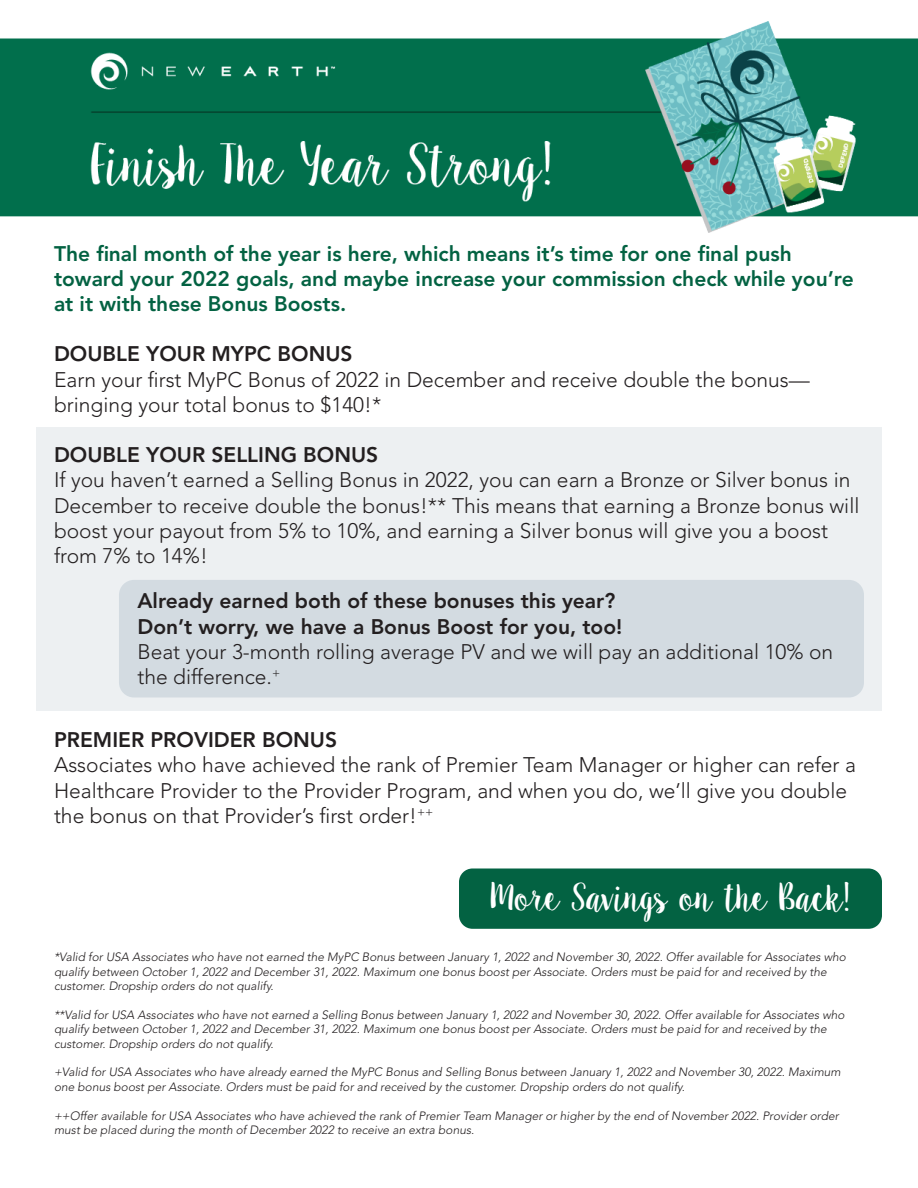
<style>
.page{position:relative;width:918px;height:1188px;background:#fff}
.page>*{position:absolute;margin:0;border:0;box-sizing:border-box;transform-origin:0 0}
.t1{font:36px "Sweet Pea";letter-spacing:-.06em;color:#fff}
.t2{font:300 21px/25.2px "Avenir LT Std";color:#231f20}
.t3{font:800 21px/25.2px "Avenir LT Std";color:#036242}
.t4{font:800 21px "Avenir LT Std";color:#231f20}
.t5{font:italic 300 12px/14.4px "Avenir LT Std";color:#231f20}
</style>
<div class="page">
<div style="left:36px;top:428px;width:846px;height:283px;background:#edf0f2"></div>
<div style="left:459px;top:868px;width:423px;height:61px;background:#036242;border-radius:14px"></div>
<img style="left:0;top:21px;width:918px;height:212px">
<div style="left:119px;top:580px;width:745px;height:118px;background:#d3dbe1;border-radius:15px"></div>
<p class="t3" style="left:54px;top:241px;width:801px">The final month of the year is here, which means it’s time for one final push toward your 2022 goals, and maybe increase your commission check while you’re at it with these Bonus Boosts.</p>
<p class="t4" style="left:54px;top:342px;width:300px">DOUBLE YOUR MYPC BONUS</p>
<p class="t2" style="left:54px;top:367px;width:757px">Earn your first MyPC Bonus of 2022 in December and receive double the bonus— bringing your total bonus to $140!*</p>
<p class="t4" style="left:54px;top:443px;width:326px">DOUBLE YOUR SELLING BONUS</p>
<p class="t2" style="left:54px;top:468px;width:807px">If you haven’t earned a Selling Bonus in 2022, you can earn a Bronze or Silver bonus in December to receive double the bonus!** This means that earning a Bronze bonus will boost your payout from 5% to 10%, and earning a Silver bonus will give you a boost from 7% to 14%!</p>
<p class="t4" style="left:137px;top:589px;width:479px">Already earned both of these bonuses this year?</p>
<p class="t4" style="left:137px;top:614px;width:487px">Don’t worry, we have a Bonus Boost for you, too!</p>
<p class="t2" style="left:137px;top:639px;width:697px">Beat your 3-month rolling average PV and we will pay an additional 10% on the difference.<sup>+</sup></p>
<p class="t4" style="left:54px;top:727px;width:285px">PREMIER PROVIDER BONUS</p>
<p class="t2" style="left:54px;top:753px;width:803px">Associates who have achieved the rank of Premier Team Manager or higher can refer a<br>Healthcare Provider to the Provider Program, and when you do, we’ll give you double the bonus on that Provider’s first order!<sup>++</sup></p>
<p class="t1" style="left:490px;top:876px;width:362px">More Savings on the Back!</p>
<p class="t5" style="left:54px;top:950px;width:794px">*Valid for USA Associates who have not earned the MyPC Bonus between January 1, 2022 and November 30, 2022. Offer available for Associates who qualify between October 1, 2022 and December 31, 2022. Maximum one bonus boost per Associate. Orders must be paid for and received by the customer. Dropship orders do not qualify.</p>
<p class="t5" style="left:54px;top:1008px;width:792px">**Valid for USA Associates who have not earned a Selling Bonus between January 1, 2022 and November 30, 2022. Offer available for Associates who qualify between October 1, 2022 and December 31, 2022. Maximum one bonus boost per Associate. Orders must be paid for and received by the customer. Dropship orders do not qualify.</p>
<p class="t5" style="left:54px;top:1065px;width:788px">+Valid for USA Associates who have already earned the MyPC Bonus and Selling Bonus between January 1, 2022 and November 30, 2022. Maximum one bonus boost per Associate. Orders must be paid for and received by the customer. Dropship orders do not qualify.</p>
<p class="t5" style="left:54px;top:1108px;width:786px">++Offer available for USA Associates who have achieved the rank of Premier Team Manager or higher by the end of November 2022. Provider order must be placed during the month of December 2022 to receive an extra bonus.</p>
</div>
